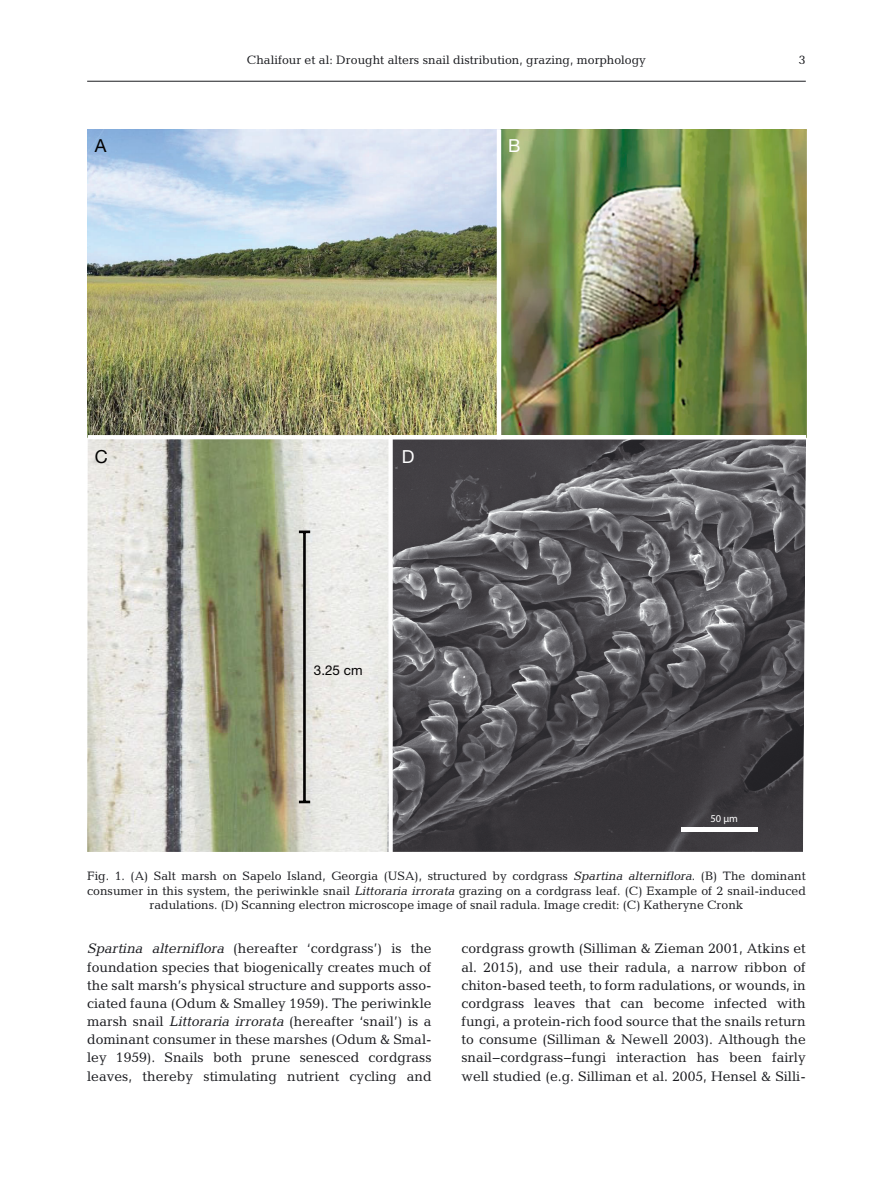
<style>
.page{position:relative;width:893px;height:1178px;background:#fff}
.page>*{position:absolute;margin:0;border:0;box-sizing:border-box;transform-origin:0 0}
.t1{font:18px "Helvetica Neue";color:#fff}
.t2{font:18px "Helvetica Neue";color:#030202}
.t3{font:13.95px/18.1px "Candida";color:#1b1c20;text-align:justify}
.t4{font:13.5px "Helvetica Neue";color:#030202}
.t5{font:12.3px/14.7px "Candida";color:#1b1c20;text-align:center}
.t6{font:10.5px "Myriad Pro";color:#fff}
.s1{font-family:"Oblique Straight Plain"}
</style>
<div class="page">
<hr style="left:87px;top:81px;width:719px;height:1px;background:#1b1c20">
<img style="left:88px;top:439px;width:300px;height:413px">
<svg style="left:299px;top:801px;width:11px;height:2px"></svg>
<svg style="left:299px;top:530px;width:11px;height:3px"></svg>
<hr style="left:303px;top:532px;width:3px;height:269px;background:#030202">
<svg style="left:388px;top:439px;width:418px;height:413px;background:#575559"></svg>
<img style="left:501px;top:129px;width:305px;height:306px">
<img style="left:88px;top:129px;width:413px;height:307px">
<hr style="left:681px;top:827px;width:76px;height:4px;background:#fff">
<p class="t2" style="left:95px;top:139px;width:13px">A</p>
<p class="t5" style="left:247px;top:53px;width:401px">Chalifour et al: Drought alters snail distribution, grazing, morphology</p>
<p class="t1" style="left:508px;top:139px;width:14px">B</p>
<p class="t5" style="left:799px;top:53px;width:8px">3</p>
<p class="t2" style="left:95px;top:450px;width:14px">C</p>
<p class="t1" style="left:402px;top:450px;width:14px">D</p>
<p class="t4" style="left:314px;top:665px;width:50px">3.25 cm</p>
<p class="t6" style="left:710px;top:812px;width:29px">50 µm</p>
<p class="t5" style="left:87px;top:870px;width:720px">Fig. 1. (A) Salt marsh on Sapelo Island, Georgia (USA), structured by cordgrass <span class="s1">Spartina alterniflora</span>. (B) The dominant consumer in this system, the periwinkle snail <span class="s1">Littoraria irrorata</span> grazing on a cordgrass leaf. (C) Example of 2 snail-induced radulations. (D) Scanning electron microscope image of snail radula. Image credit: (C) Katheryne Cronk</p>
<p class="t3" style="left:87px;top:941px;width:346px"><span class="s1">Spartina alterniflora</span> (hereafter ‘cordgrass’) is the foundation species that biogenically creates much of the salt marsh’s physical structure and supports asso&shy;ciated fauna (Odum &amp; Smalley 1959). The periwinkle marsh snail <span class="s1">Littoraria irrorata</span> (hereafter ‘snail’) is a dominant consumer in these marshes (Odum &amp; Smal&shy;ley 1959). Snails both prune senesced cordgrass leaves, thereby stimulating nutrient cy cling and</p>
<p class="t3" style="left:461px;top:941px;width:346px">cordgrass growth (Silliman &amp; Zieman 2001, Atkins et al. 2015), and use their radula, a narrow ribbon of chiton-based teeth, to form radulations, or wounds, in cordgrass leaves that can become in fected with fungi, a protein-rich food source that the snails return to consume (Silliman &amp; Newell 2003). Al though the snail− cordgrass− fungi inter action has been fairly well studied (e.g. Silliman et al. 2005, Hensel &amp; Silli-</p>
</div>
